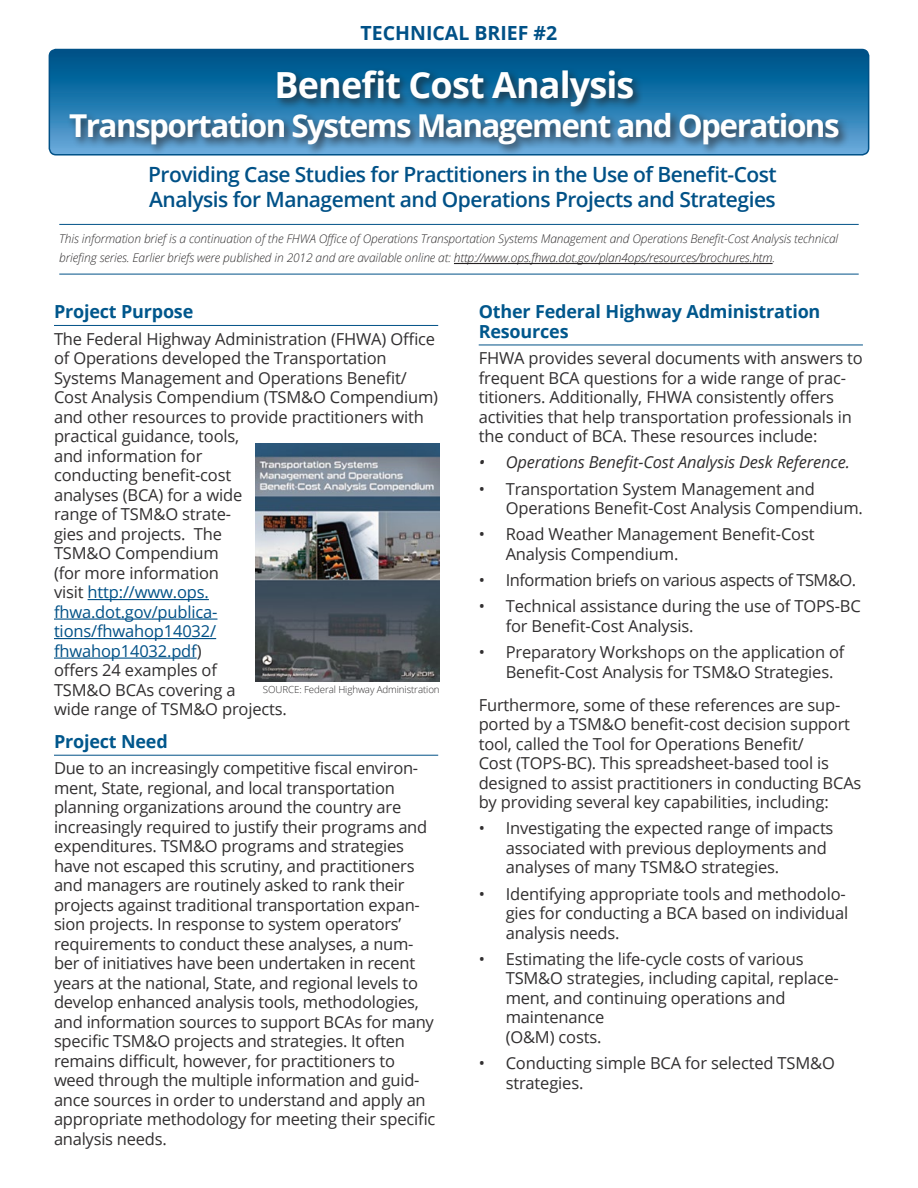
<style>
.page{position:relative;width:918px;height:1188px;background:#fff}
.page>*{position:absolute;margin:0;border:0;box-sizing:border-box;transform-origin:0 0}
.Heading1{font:700 36px "Open Sans";letter-spacing:-.025em;color:#fff}
.Heading1-2{font:700 31.5px "Open Sans";letter-spacing:-.05em;color:#fff}
.Heading1-3{font:600 21px/25.5px "Open Sans";letter-spacing:-.025em;color:#005187}
.t1{font:700 19.5px "Open Sans";color:#005187}
.Heading2{font:700 18px/19.5px "Open Sans";letter-spacing:-.01em;color:#00578c}
.Body_Text{font:16.5px/19.5px "Open Sans";letter-spacing:-.01em;color:#312f30}
.t2{font:italic 16.5px "Open Sans";letter-spacing:-.01em;color:#312f30}
.Body_Text-2{font:16.5px "Open Sans";letter-spacing:-.03em;color:#312f30}
.Body_Text-3{font:italic 300 12px/19.5px "Open Sans";letter-spacing:-.01em;color:#312f30}
.Body_Text-4{font:300 9.75px "Open Sans";letter-spacing:-.01em;color:#312f30}
.s1{color:#231f20}
.s2{color:#005187}
</style>
<div class="page">
<div style="left:49px;top:50px;width:820px;height:105px;background:linear-gradient(to bottom,#004d84,#65a9dc);border-radius:7px"></div>
<div style="left:49px;top:49px;width:820px;height:107px;border:2px solid #005187;border-radius:7px"></div>
<hr style="left:59px;top:274px;width:800px;height:1px;background:#005187">
<hr style="left:59px;top:224px;width:800px;height:1px;background:#005187">
<hr style="left:454px;top:263px;width:319px;height:1px;background:#231f20">
<hr style="left:54px;top:325px;width:384px;height:1px;background:#005187">
<hr style="left:88px;top:599px;width:121px;height:1px;background:#005187">
<hr style="left:54px;top:619px;width:163px;height:1px;background:#005187">
<hr style="left:54px;top:638px;width:162px;height:1px;background:#005187">
<hr style="left:54px;top:658px;width:143px;height:1px;background:#005187">
<hr style="left:54px;top:755px;width:384px;height:1px;background:#005187">
<hr style="left:479px;top:345px;width:384px;height:1px;background:#005187">
<img style="left:256px;top:444px;width:184px;height:238px">
<div style="left:67px;top:67px;width:783px;height:89px;background:#231f20;opacity:.75"></div>
<p class="t1" style="left:361px;top:19px;width:198px">TECHNICAL BRIEF #2</p>
<p class="Heading1" style="left:275px;top:59px;width:361px">Benefit Cost Analysis</p>
<p class="Heading1-2" style="left:69px;top:103px;width:772px">Transportation Systems Management and Operations</p>
<p class="Heading1-3" style="left:148px;top:161px;width:630px">Providing Case Studies for Practitioners in the Use of Benefit-Cost<br>Analysis for Management and Operations Projects and Strategies</p>
<p class="Body_Text-3" style="left:59px;top:228px;width:781px">This information brief is a continuation of the FHWA Office of Operations Transportation Systems Management and Operations Benefit-Cost Analysis technical briefing series. Earlier briefs were published in 2012 and are available online at: <span class="s1">http://www.ops.fhwa.dot.gov/plan4ops/resources/brochures.htm</span>.</p>
<p class="Heading2" style="left:54px;top:302px;width:141px">Project Purpose</p>
<p class="Body_Text" style="left:54px;top:328px;width:386px">The Federal Highway Administration (FHWA) Office of Operations developed the Transportation<br>Systems Management and Operations Benefit/<br>Cost Analysis Compendium (TSM&amp;O Compendium) and other resources to provide practitioners with practical guidance, tools,<br>and information for<br>conducting benefit-cost<br>analyses (BCA) for a wide<br>range of TSM&amp;O strate-<br>gies and projects. The<br>TSM&amp;O Compendium<br>(for more information<br>visit <span class="s2">http://www.ops.<br>fhwa.dot.gov/publica-<br>tions/fhwahop14032/<br>fhwahop14032.pdf</span>)<br>offers 24 examples of<br>TSM&amp;O BCAs covering a<br>wide range of TSM&amp;O projects.</p>
<p class="Heading2" style="left:54px;top:731px;width:115px">Project Need</p>
<p class="Body_Text" style="left:54px;top:758px;width:383px">Due to an increasingly competitive fiscal environ&shy;ment, State, regional, and local transportation planning organizations around the country are increasingly required to justify their programs and expenditures. TSM&amp;O programs and strategies have not escaped this scrutiny, and practitioners and managers are routinely asked to rank their projects against traditional transportation expan&shy;sion projects. In response to system operators’ requirements to conduct these analyses, a num&shy;ber of initiatives have been undertaken in recent years at the national, State, and regional levels to develop enhanced analysis tools, methodologies, and information sources to support BCAs for many specific TSM&amp;O projects and strategies. It often remains difficult, however, for practitioners to weed through the multiple information and guid&shy;ance sources in order to understand and apply an appropriate methodology for meeting their specific analysis needs.</p>
<p class="Body_Text-4" style="left:263px;top:683px;width:178px">SOURCE: Federal Highway Administration</p>
<p class="Heading2" style="left:479px;top:302px;width:343px">Other Federal Highway Administration<br>Resources</p>
<p class="Body_Text" style="left:479px;top:348px;width:386px">FHWA provides several documents with answers to frequent BCA questions for a wide range of prac&shy;titioners. Additionally, FHWA consistently offers activities that help transportation professionals in the conduct of BCA. These resources include:</p>
<p class="t2" style="left:479px;top:451px;width:373px">• Operations Benefit-Cost Analysis Desk Reference.</p>
<p class="Body_Text" style="left:506px;top:478px;width:359px;text-indent:-27px">• Transportation System Management and<br>Operations Benefit-Cost Analysis Compendium.</p>
<p class="Body_Text" style="left:506px;top:524px;width:310px;text-indent:-27px">• Road Weather Management Benefit-Cost<br>Analysis Compendium.</p>
<p class="Body_Text-2" style="left:479px;top:569px;width:379px">• Information briefs on various aspects of TSM&amp;O.</p>
<p class="Body_Text" style="left:506px;top:596px;width:357px;text-indent:-27px">• Technical assistance during the use of TOPS-BC for Benefit-Cost Analysis.</p>
<p class="Body_Text" style="left:506px;top:642px;width:340px;text-indent:-27px">• Preparatory Workshops on the application of<br>Benefit-Cost Analysis for TSM&amp;O Strategies.</p>
<p class="Body_Text" style="left:479px;top:694px;width:384px">Furthermore, some of these references are sup&shy;ported by a TSM&amp;O benefit-cost decision support tool, called the Tool for Operations Benefit/<br>Cost (TOPS-BC). This spreadsheet-based tool is designed to assist practitioners in conducting BCAs by providing several key capabilities, including:</p>
<p class="Body_Text" style="left:506px;top:818px;width:329px;text-indent:-27px">• Investigating the expected range of impacts associated with previous deployments and analyses of many TSM&amp;O strategies.</p>
<p class="Body_Text" style="left:506px;top:883px;width:344px;text-indent:-27px">• Identifying appropriate tools and methodolo&shy;gies for conducting a BCA based on individual analysis needs.</p>
<p class="Body_Text" style="left:506px;top:949px;width:335px;text-indent:-27px">• Estimating the life-cycle costs of various<br>TSM&amp;O strategies, including capital, replace&shy;ment, and continuing operations and maintenance<br>(O&amp;M) costs.</p>
<p class="Body_Text" style="left:506px;top:1053px;width:331px;text-indent:-27px">• Conducting simple BCA for selected TSM&amp;O strategies.</p>
</div>
